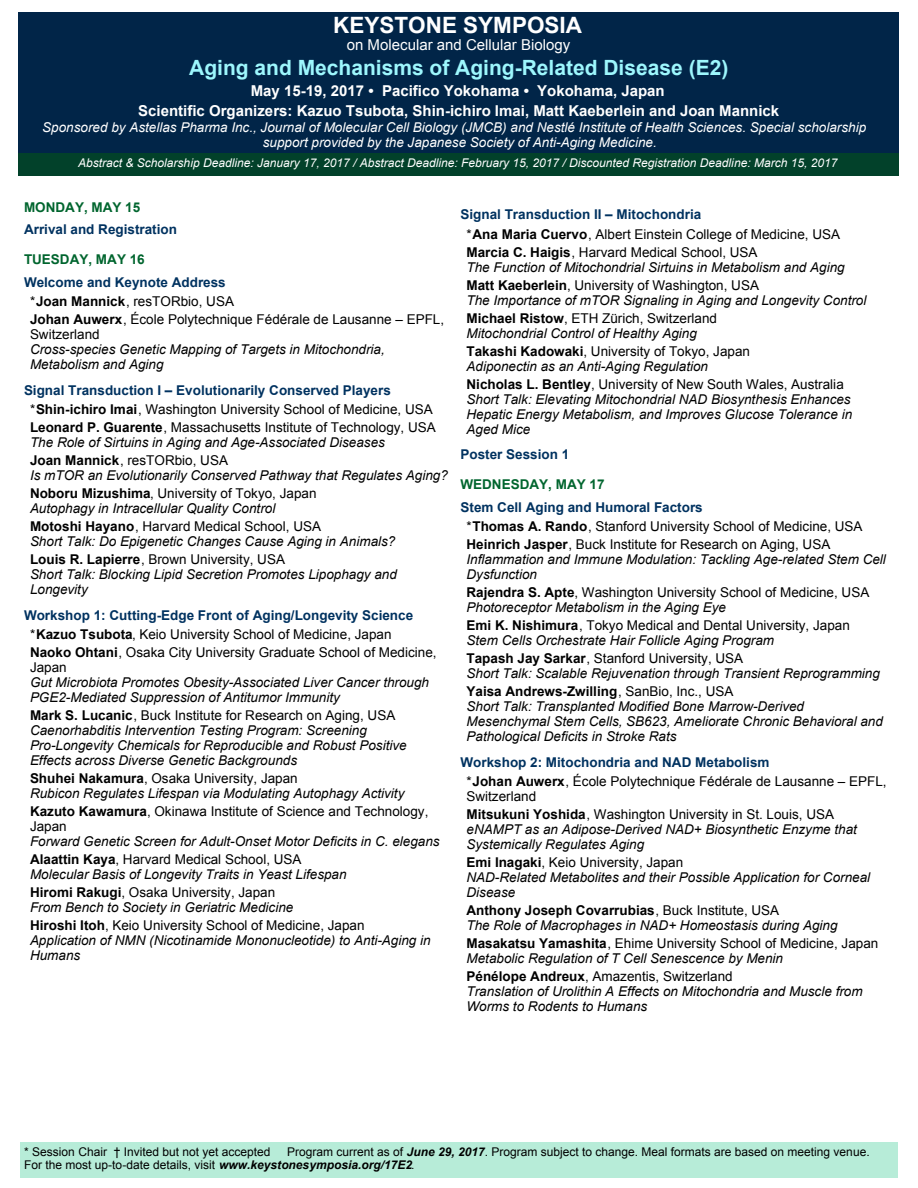
<style>
.page{position:relative;width:918px;height:1188px;background:#fff}
.page>*{position:absolute;margin:0;border:0;box-sizing:border-box;transform-origin:0 0}
.t1{font:700 22.5px "Arial";color:#fff}
.t2{font:700 21px "Arial";color:#9df7fd}
.t3{font:700 15px/19.5px "Arial";color:#fff;text-align:center}
.t4{font:15px "Arial";color:#fff}
.t5{font:italic 13.5px/15px "Arial";color:#000}
.t6{font:13.5px/15px "Arial";color:#000}
.t7{font:700 13.5px/19.5px "Arial";color:#003260}
.t8{font:italic 13.5px/15px "Arial";color:#fff}
.t9{font:700 13.5px "Arial";color:#00652e}
.t10{font:12px/13.5px "Arial";color:#000}
.t11{font:italic 12px "Arial";color:#fff}
.s1{font-weight:400;color:#000}
.s2{color:#000}
.s3{font-weight:700}
.s4{font-weight:700;font-style:normal}
.s5{font-style:normal}
.s6{font-weight:700;color:#003260}
.s7{font-style:italic}
.s8{font-weight:700;font-style:italic}
</style>
<div class="page">
<div style="left:20px;top:1142px;width:877px;height:36px;background:#b7ecd8"></div>
<div style="left:18px;top:12px;width:881px;height:141px;background:#012548"></div>
<div style="left:18px;top:153px;width:881px;height:23px;background:#02412a"></div>
<h1 class="t1" style="left:333px;top:17px;width:250px">KEYSTONE SYMPOSIA</h1>
<p class="t4" style="left:347px;top:39px;width:225px">on Molecular and Cellular Biology</p>
<h2 class="t2" style="left:189px;top:60px;width:541px">Aging and Mechanisms of Aging-Related Disease (E2)</h2>
<p class="t3" style="left:138px;top:82px;width:642px">May 15-19, 2017 • Pacifico Yokohama • Yokohama, Japan<br>Scientific Organizers: Kazuo Tsubota, Shin-ichiro Imai, Matt Kaeberlein and Joan Mannick</p>
<p class="t8" style="left:263px;top:121px;width:605px;text-indent:-220px">Sponsored by Astellas Pharma Inc., Journal of Molecular Cell Biology (JMCB) and Nestlé Institute of Health Sciences. Special scholarship support provided by the Japanese Society of Anti-Aging Medicine.</p>
<p class="t11" style="left:78px;top:158px;width:761px">Abstract &amp; Scholarship Deadline: January 17, 2017 / Abstract Deadline: February 15, 2017 / Discounted Registration Deadline: March 15, 2017</p>
<p class="t9" style="left:24px;top:202px;width:118px">MONDAY, MAY 15</p>
<p class="t7" style="left:24px;top:221px;width:155px">Arrival and Registration</p>
<p class="t9" style="left:24px;top:254px;width:122px">TUESDAY, MAY 16</p>
<p class="t7" style="left:30px;top:273px;width:206px;text-indent:-6px">Welcome and Keynote Address <span class="s1">*</span><span class="s2">Joan Mannick</span><span class="s1">, resTORbio, USA</span></p>
<p class="t6" style="left:30px;top:313px;width:416px"><span class="s3">Johan Auwerx</span>, École Polytechnique Fédérale de Lausanne – EPFL,<br>Switzerland</p>
<p class="t5" style="left:30px;top:343px;width:356px">Cross-species Genetic Mapping of Targets in Mitochondria,<br>Metabolism and Aging</p>
<p class="t7" style="left:30px;top:381px;width:404px;text-indent:-6px">Signal Transduction I – Evolutionarily Conserved Players <span class="s1">*</span><span class="s2">Shin-ichiro Imai</span><span class="s1">, Washington University School of Medicine, USA</span></p>
<p class="t5" style="left:30px;top:421px;width:407px"><span class="s4">Leonard P. Guarente</span><span class="s5">, Massachusetts Institute of Technology, USA<br></span>The Role of Sirtuins in Aging and Age-Associated Diseases</p>
<p class="t5" style="left:30px;top:454px;width:419px"><span class="s4">Joan Mannick</span><span class="s5">, resTORbio, USA<br></span>Is mTOR an Evolutionarily Conserved Pathway that Regulates Aging?</p>
<p class="t5" style="left:30px;top:487px;width:288px"><span class="s4">Noboru Mizushima</span><span class="s5">, University of Tokyo, Japan<br></span>Autophagy in Intracellular Quality Control</p>
<p class="t5" style="left:30px;top:520px;width:367px"><span class="s4">Motoshi Hayano</span><span class="s5">, Harvard Medical School, USA<br></span>Short Talk: Do Epigenetic Changes Cause Aging in Animals?</p>
<p class="t5" style="left:30px;top:553px;width:368px"><span class="s4">Louis R. Lapierre</span><span class="s5">, Brown University, USA<br></span>Short Talk: Blocking Lipid Secretion Promotes Lipophagy and<br>Longevity</p>
<p class="t7" style="left:30px;top:606px;width:385px;text-indent:-6px">Workshop 1: Cutting-Edge Front of Aging/Longevity Science <span class="s1">*</span><span class="s2">Kazuo Tsubota</span><span class="s1">, Keio University School of Medicine, Japan</span></p>
<p class="t6" style="left:30px;top:646px;width:408px"><span class="s3">Naoko Ohtani</span>, Osaka City University Graduate School of Medicine,<br>Japan</p>
<p class="t5" style="left:30px;top:676px;width:401px">Gut Microbiota Promotes Obesity-Associated Liver Cancer through<br>PGE2-Mediated Suppression of Antitumor Immunity</p>
<p class="t5" style="left:30px;top:709px;width:378px"><span class="s4">Mark S. Lucanic</span><span class="s5">, Buck Institute for Research on Aging, USA </span>Caenorhabditis Intervention Testing Program: Screening Pro-Longevity Chemicals for Reproducible and Robust Positive Effects across Diverse Genetic Backgrounds</p>
<p class="t5" style="left:30px;top:772px;width:376px"><span class="s4">Shuhei Nakamura</span><span class="s5">, Osaka University, Japan<br></span>Rubicon Regulates Lifespan via Modulating Autophagy Activity</p>
<p class="t6" style="left:30px;top:805px;width:400px"><span class="s3">Kazuto Kawamura</span>, Okinawa Institute of Science and Technology,<br>Japan</p>
<p class="t5" style="left:30px;top:833px;width:411px;line-height:18px">Forward Genetic Screen for Adult-Onset Motor Deficits in C. elegans<br><span class="s4">Alaattin Kaya</span><span class="s5">, Harvard Medical School, USA</span></p>
<p class="t5" style="left:30px;top:866px;width:318px;line-height:18px">Molecular Basis of Longevity Traits in Yeast Lifespan<br><span class="s4">Hiromi Rakugi</span><span class="s5">, Osaka University, Japan</span></p>
<p class="t5" style="left:30px;top:899px;width:336px;line-height:18px">From Bench to Society in Geriatric Medicine<br><span class="s4">Hiroshi Itoh</span><span class="s5">, Keio University School of Medicine, Japan</span></p>
<p class="t5" style="left:30px;top:934px;width:402px">Application of NMN (Nicotinamide Mononucleotide) to Anti-Aging in<br>Humans</p>
<p class="t6" style="left:466px;top:206px;width:375px;line-height:19.5px;text-indent:-6px"><span class="s6">Signal Transduction II – Mitochondria<br></span>*<span class="s3">Ana Maria Cuervo</span>, Albert Einstein College of Medicine, USA</p>
<p class="t5" style="left:466px;top:245px;width:380px"><span class="s4">Marcia C. Haigis</span><span class="s5">, Harvard Medical School, USA<br></span>The Function of Mitochondrial Sirtuins in Metabolism and Aging</p>
<p class="t5" style="left:466px;top:278px;width:401px"><span class="s4">Matt Kaeberlein</span><span class="s5">, University of Washington, USA<br></span>The Importance of mTOR Signaling in Aging and Longevity Control</p>
<p class="t5" style="left:466px;top:311px;width:252px"><span class="s4">Michael Ristow</span><span class="s5">, ETH Zürich, Switzerland<br></span>Mitochondrial Control of Healthy Aging</p>
<p class="t5" style="left:466px;top:344px;width:285px"><span class="s4">Takashi Kadowaki</span><span class="s5">, University of Tokyo, Japan<br></span>Adiponectin as an Anti-Aging Regulation</p>
<p class="t5" style="left:466px;top:377px;width:387px"><span class="s4">Nicholas L. Bentley</span><span class="s5">, University of New South Wales, Australia </span>Short Talk: Elevating Mitochondrial NAD Biosynthesis Enhances Hepatic Energy Metabolism, and Improves Glucose Tolerance in Aged Mice</p>
<p class="t7" style="left:460px;top:446px;width:110px">Poster Session 1</p>
<p class="t9" style="left:460px;top:479px;width:146px">WEDNESDAY, MAY 17</p>
<p class="t6" style="left:466px;top:498px;width:398px;line-height:19.5px;text-indent:-6px"><span class="s6">Stem Cell Aging and Humoral Factors<br></span>*<span class="s3">Thomas A. Rando</span>, Stanford University School of Medicine, USA</p>
<p class="t5" style="left:466px;top:538px;width:421px"><span class="s4">Heinrich Jasper</span><span class="s5">, Buck Institute for Research on Aging, USA<br></span>Inflammation and Immune Modulation: Tackling Age-related Stem Cell<br>Dysfunction</p>
<p class="t6" style="left:466px;top:586px;width:404px"><span class="s3">Rajendra S. Apte</span>, Washington University School of Medicine, USA<br><span class="s7">Photoreceptor Metabolism in the Aging Eye</span></p>
<p class="t5" style="left:466px;top:619px;width:385px"><span class="s4">Emi K. Nishimura</span><span class="s5">, Tokyo Medical and Dental University, Japan<br></span>Stem Cells Orchestrate Hair Follicle Aging Program</p>
<p class="t5" style="left:466px;top:652px;width:415px"><span class="s4">Tapash Jay Sarkar</span><span class="s5">, Stanford University, USA<br></span>Short Talk: Scalable Rejuvenation through Transient Reprogramming</p>
<p class="t5" style="left:466px;top:685px;width:418px"><span class="s4">Yaisa Andrews-Zwilling</span><span class="s5">, SanBio, Inc., USA<br></span>Short Talk: Transplanted Modified Bone Marrow-Derived Mesenchymal Stem Cells, SB623, Ameliorate Chronic Behavioral and Pathological Deficits in Stroke Rats</p>
<p class="t6" style="left:466px;top:753px;width:422px;line-height:19.5px;text-indent:-6px"><span class="s6">Workshop 2: Mitochondria and NAD Metabolism<br></span>*<span class="s3">Johan Auwerx</span>, École Polytechnique Fédérale de Lausanne – EPFL,</p>
<p class="t6" style="left:466px;top:789px;width:369px;line-height:18px">Switzerland<br><span class="s3">Mitsukuni Yoshida</span>, Washington University in St. Louis, USA</p>
<p class="t5" style="left:466px;top:823px;width:392px">eNAMPT as an Adipose-Derived NAD+ Biosynthetic Enzyme that<br>Systemically Regulates Aging</p>
<p class="t5" style="left:466px;top:856px;width:405px"><span class="s4">Emi Inagaki</span><span class="s5">, Keio University, Japan<br></span>NAD-Related Metabolites and their Possible Application for Corneal<br>Disease</p>
<p class="t5" style="left:466px;top:904px;width:373px"><span class="s4">Anthony Joseph Covarrubias</span><span class="s5">, Buck Institute, USA<br></span>The Role of Macrophages in NAD+ Homeostasis during Aging</p>
<p class="t5" style="left:466px;top:937px;width:413px"><span class="s4">Masakatsu Yamashita</span><span class="s5">, Ehime University School of Medicine, Japan<br></span>Metabolic Regulation of T Cell Senescence by Menin</p>
<p class="t5" style="left:466px;top:970px;width:398px"><span class="s4">Pénélope Andreux</span><span class="s5">, Amazentis, Switzerland<br></span>Translation of Urolithin A Effects on Mitochondria and Muscle from<br>Worms to Rodents to Humans</p>
<p class="t10" style="left:24px;top:1146px;width:248px">* Session Chair † Invited but not yet accepted</p>
<p class="t10" style="left:24px;top:1146px;width:847px;text-indent:263px">Program current as of <span class="s8">June 29, 2017</span>. Program subject to change. Meal formats are based on meeting venue.<br>For the most up-to-date details, visit <span class="s8">www.keystonesymposia.org/17E2</span>.</p>
</div>
